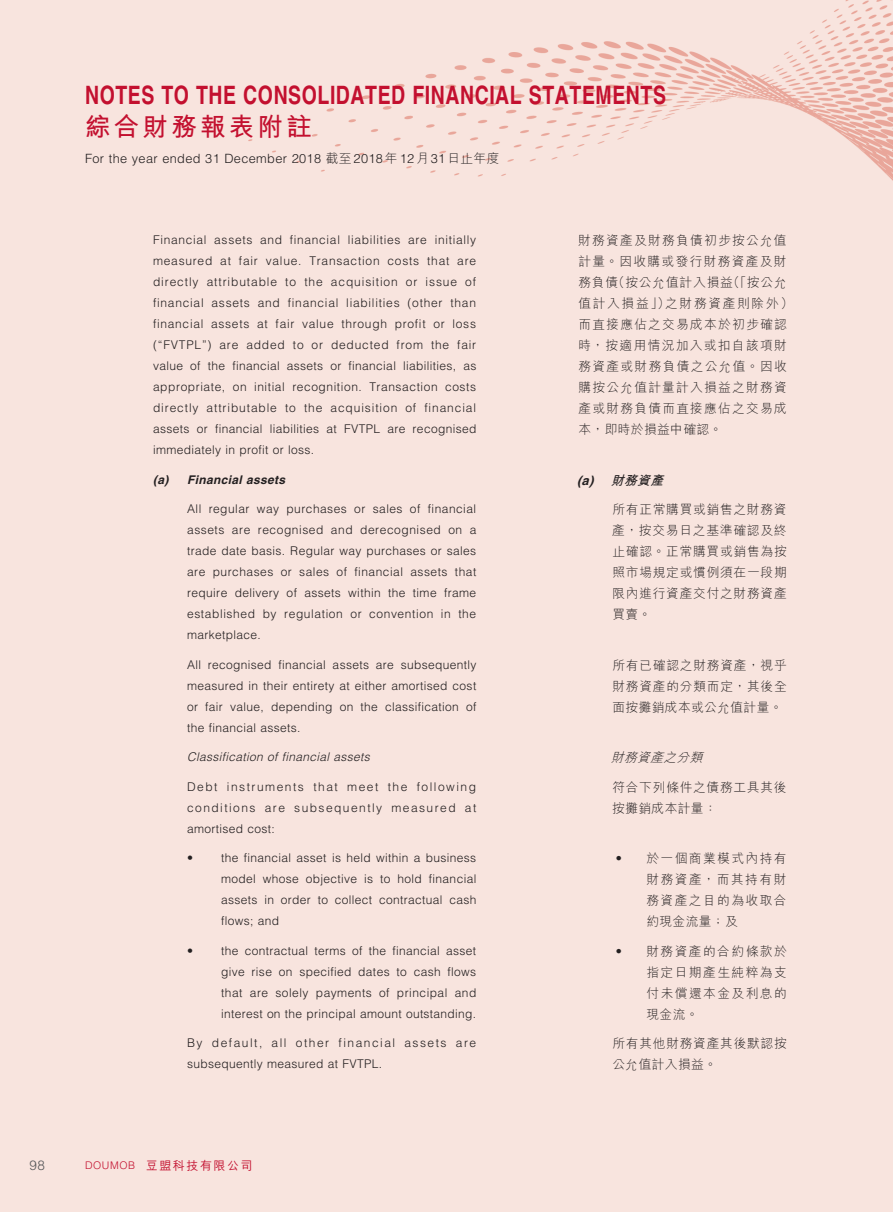
<style>
.page{position:relative;width:893px;height:1212px;background:#f8e3dd}
.page>*{position:absolute;margin:0;border:0;box-sizing:border-box;transform-origin:0 0}
.t1{font:700 25.5px "M Hei HK";letter-spacing:.13em;color:#c3102f}
.t2{font:700 25.35px "Helvetica";letter-spacing:.03em;color:#c3102f;scale:.77 1}
.t3{font:300 13.5px "Helvetica";color:#57585a}
.t4{font:300 12.75px/21px "M Hei HK";letter-spacing:.095em;color:#231f20;text-align:justify}
.t5{font:300 12.75px "Helvetica";letter-spacing:.03em;color:#231f20}
.t6{font:300 12.75px/21px "M Hei HK";letter-spacing:.055em;color:#231f20}
.t7{font:italic 700 12.75px "M Hei HK";color:#231f20}
.t8{font:italic 300 12.75px "M Hei HK";color:#231f20}
.t9{font:300 12px/21px "Helvetica";letter-spacing:.03em;color:#231f20;text-align:justify}
.t10{font:300 12px/21px "Helvetica";letter-spacing:.125em;color:#231f20}
.t11{font:italic 300 12px "Helvetica";letter-spacing:.03em;color:#231f20}
.t12{font:italic 700 12px "Helvetica";letter-spacing:.03em;color:#231f20}
.t13{font:500 12px "M Hei HKS";letter-spacing:.13em;color:#c3102f}
.t14{font:300 10.5px "Helvetica";color:#c3102f}
.s1{font-family:"M Hei HK"}
.s2{font-family:"Helvetica";font-weight:300;font-size:10.5px}
.s3{font-family:"Helvetica"}
</style>
<div class="page">
<p class="t3" style="left:29px;top:1156px;width:17px">98</p>
<h2 class="t2" style="left:85px;top:80px;width:38px">NOTES</h2>
<h2 class="t2" style="left:161px;top:80px;width:63px">TO THE</h2>
<h2 class="t2" style="left:243px;top:80px;width:37px">CONSOLID</h2>
<h2 class="t2" style="left:351px;top:80px;width:37px">ATED</h2>
<h2 class="t2" style="left:412px;top:80px;width:278px">FINANCIAL STATEMENTS</h2>
<h1 class="t1" style="left:85px;top:108px;width:228px">綜合財務報表附註</h1>
<p class="t5" style="left:85px;top:151px;width:416px">For the year ended 31 December 2018 <span class="s1">截至</span>2018<span class="s1">年</span>12<span class="s1">月</span>31<span class="s1">日止年度</span></p>
<p class="t9" style="left:153px;top:229px;width:325px">Financial assets and financial liabilities are initially measured at fair value. Transaction costs that are directly attributable to the acquisition or issue of financial assets and financial liabilities (other than financial assets at fair value through profit or loss (“FVTPL”) are added to or deducted from the fair value of the financial assets or financial liabilities, as appropriate, on initial recognition. Transaction costs directly attributable to the acquisition of financial assets or financial liabilities at FVTPL are recognised immediately in profit or loss.</p>
<p class="t12" style="left:153px;top:472px;width:134px">(a) Financial assets</p>
<p class="t9" style="left:187px;top:498px;width:291px">All regular way purchases or sales of financial assets are recognised and derecognised on a trade date basis. Regular way purchases or sales are purchases or sales of financial assets that require delivery of assets within the time frame established by regulation or convention in the marketplace.</p>
<p class="t9" style="left:187px;top:654px;width:291px">All recognised financial assets are subsequently measured in their entirety at either amortised cost or fair value, depending on the classification of the financial assets.</p>
<p class="t11" style="left:187px;top:749px;width:184px">Classification of financial assets</p>
<p class="t9" style="left:187px;top:776px;width:291px">Debt instruments that meet the following conditions are subsequently measured at amortised cost:</p>
<p class="t9" style="left:221px;top:847px;width:257px;text-indent:-34px">• the financial asset is held within a business model whose objective is to hold financial assets in order to collect contractual cash flows; and</p>
<p class="t9" style="left:221px;top:940px;width:257px;text-indent:-34px">• the contractual terms of the financial asset give rise on specified dates to cash flows that are solely payments of principal and interest on the principal amount outstanding.</p>
<p class="t10" style="left:187px;top:1032px;width:291px">By default, all other financial assets are subsequently measured at FVTPL.</p>
<p class="t14" style="left:85px;top:1158px;width:18px">Doumo</p>
<p class="t13" style="left:128px;top:1156px;width:126px"><span class="s2">b</span> 豆盟科技有限公司</p>
<p class="t4" style="left:578px;top:230px;width:216px;text-align:left">財務資產及財務負債初步按公允值計量。因收購或發行財務資產及財務負債（按公允值計入損益（「按公允值計入損益」）之財務資產則除外）而直接應佔之交易成本於初步確認時，按適用情況加入或扣自該項財務資產或財務負債之公允值。因收購按公允值計量計入損益之財務資產或財務負債而直接應佔之交易成本，即時於損益中確認。</p>
<p class="t7" style="left:577px;top:471px;width:92px"><span class="s3">(a)</span> 財務資產</p>
<p class="t4" style="left:612px;top:499px;width:176px">所有正常購買或銷售之財務資產，按交易日之基準確認及終止確認。正常購買或銷售為按照市場規定或慣例須在一段期限內進行資產交付之財務資產買賣。</p>
<p class="t4" style="left:612px;top:654px;width:176px">所有已確認之財務資產，視乎財務資產的分類而定，其後全面按攤銷成本或公允值計量。</p>
<p class="t8" style="left:611px;top:749px;width:97px">財務資產之分類</p>
<p class="t6" style="left:612px;top:776px;width:176px">符合下列條件之債務工具其後按攤銷成本計量：</p>
<p class="t4" style="left:612px;top:848px;width:14px">‧</p>
<p class="t4" style="left:646px;top:848px;width:142px">於一個商業模式內持有財務資產，而其持有財務資產之目的為收取合約現金流量；及</p>
<p class="t4" style="left:612px;top:940px;width:14px">‧</p>
<p class="t4" style="left:646px;top:940px;width:142px">財務資產的合約條款於指定日期產生純粹為支付未償還本金及利息的現金流。</p>
<p class="t6" style="left:612px;top:1033px;width:176px">所有其他財務資產其後默認按公允值計入損益。</p>
</div>
